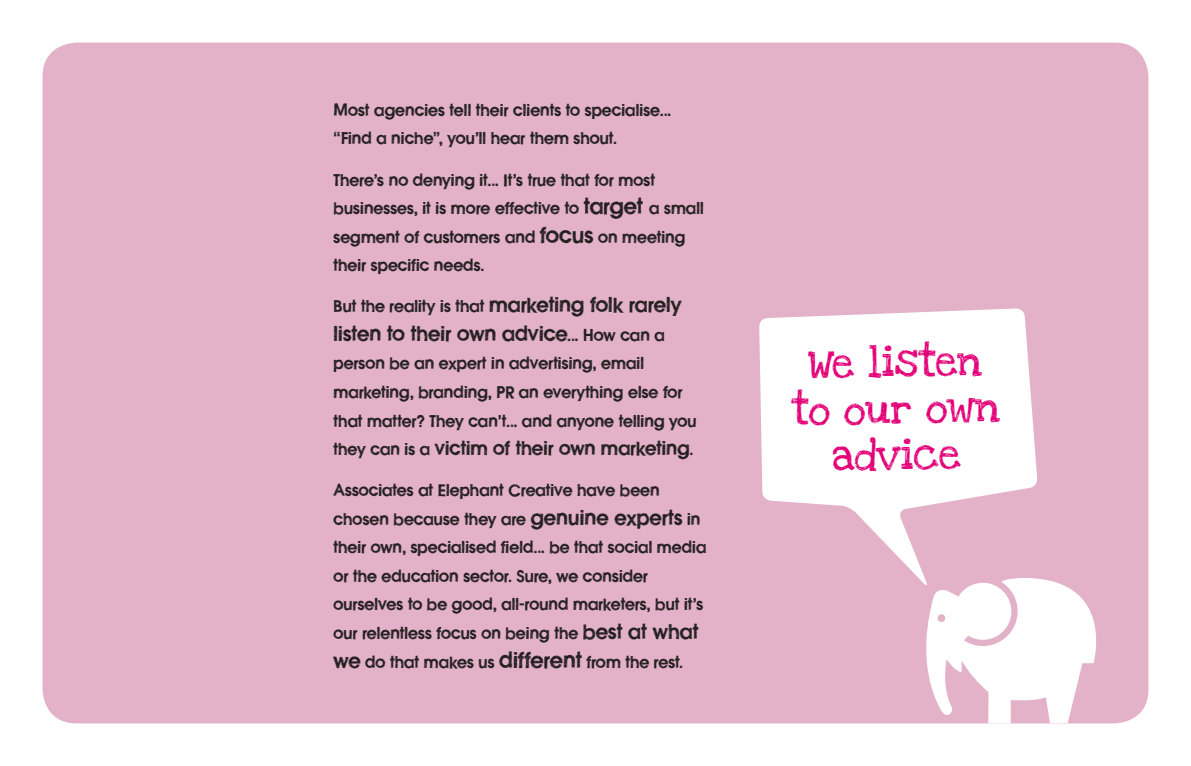
<style>
.page{position:relative;width:1191px;height:766px;background:#fff}
.page>*{position:absolute;margin:0;border:0;box-sizing:border-box;transform-origin:0 0}
.t1{font:31.5px/46.5px "Love Ya Like A Sister";color:#e40278;text-align:center}
.t2{font:22.5px "Fat Bat Alt";color:#231f20}
.t3{font:21px "Fat Bat Alt";color:#231f20}
.t4{font:18px/28.5px "Fat Bat Alt";letter-spacing:.005em;color:#231f20}
.s1{font-size:24px}
.s2{font-size:22.5px}
.s3{font-size:18px}
</style>
<div class="page">
<div style="left:43px;top:43px;width:1105px;height:680px;background:#e3b2c8;border-radius:34px"></div>
<svg style="left:926px;top:578px;width:171px;height:145px"></svg>
<svg style="left:759px;top:308px;width:278px;height:280px;fill:#fff"></svg>
<p class="t4" style="left:333px;top:95px;width:339px">Most agencies tell their clients to specialise… “Find a niche”, you’ll hear them shout.</p>
<p class="t4" style="left:333px;top:165px;width:372px">There’s no denying it… It’s true that for most businesses, it is more effective to <span class="s1">target</span> a small segment of customers and <span class="s1">focus</span> on meeting their specific needs.</p>
<p class="t4" style="left:333px;top:292px;width:349px">But the reality is that <span class="s2">marketing folk rarely</span></p>
<p class="t2" style="left:333px;top:320px;width:332px">listen to their own advice<span class="s3">… How can a</span></p>
<p class="t4" style="left:333px;top:349px;width:364px">person be an expert in advertising, email marketing, branding, PR an everything else for that matter? They can’t… and anyone telling you</p>
<p class="t3" style="left:333px;top:436px;width:361px"><span class="s3">they can is a</span> victim of their own marketing<span class="s3">.</span></p>
<p class="t4" style="left:333px;top:476px;width:374px">Associates at Elephant Creative have been chosen because they are <span class="s2">genuine experts</span> in their own, specialised field… be that social media or the education sector. Sure, we consider ourselves to be good, all-round marketers, but it’s our relentless focus on being the <span class="s2">best at what we</span> do that makes us <span class="s1">different</span> from the rest.</p>
<p class="t1" style="left:790px;top:343px;width:211px;rotate:-1deg">We listen to our own advice</p>
</div>
